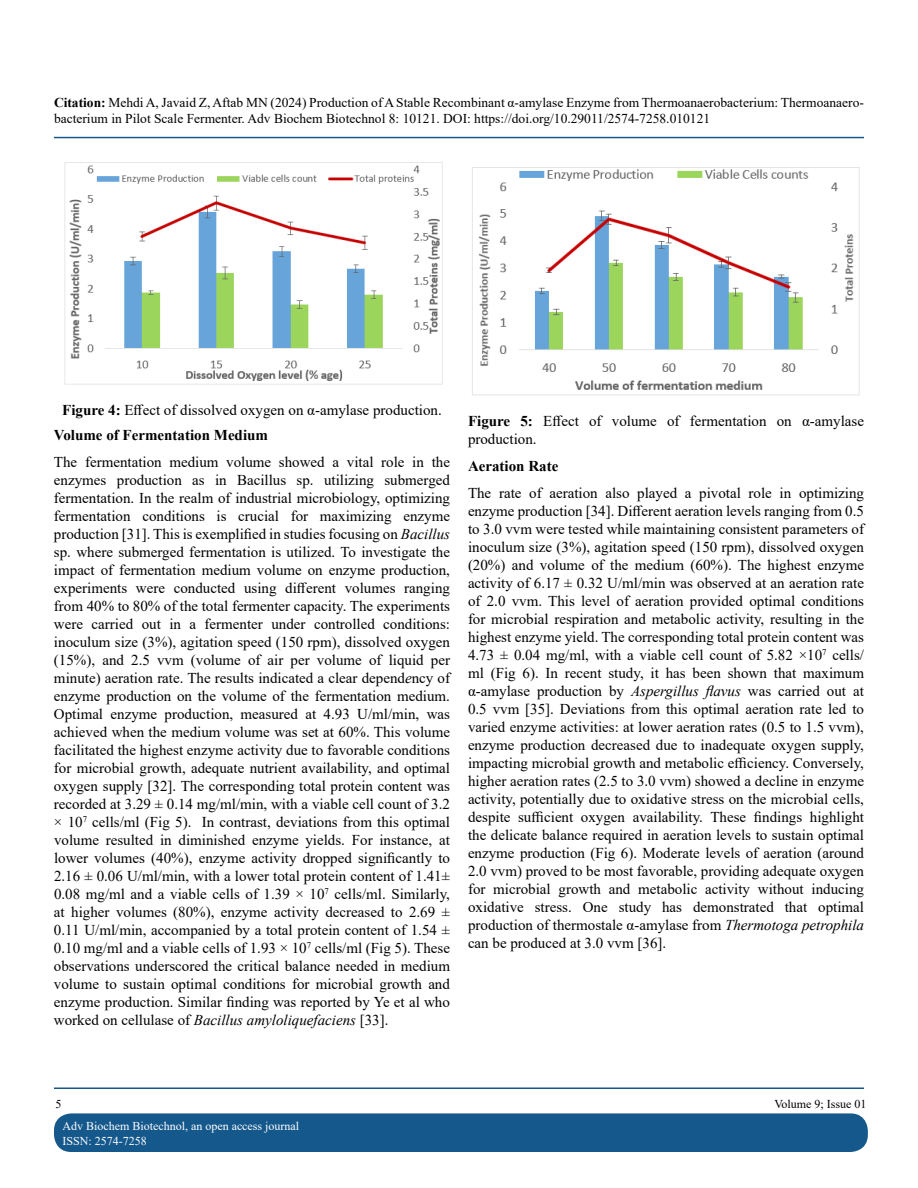
<style>
.page{position:relative;width:918px;height:1188px;background:#fff}
.page>*{position:absolute;margin:0;border:0;box-sizing:border-box;transform-origin:0 0}
.t1{font:15px/18px "Times New Roman";color:#000}
.t2{font:700 15px "Times New Roman";color:#000}
.t3{font:13.5px/16.2px "Times New Roman";color:#000}
.t4{font:12px/14.4px "Times New Roman";color:#fff}
.t5{font:12px "Times New Roman";color:#000}
.s1{font-weight:700}
.s2{font-style:italic}
</style>
<div class="page">
<hr style="left:54px;top:137px;width:810px;height:1px;background:#15588c">
<hr style="left:54px;top:1088px;width:810px;height:1px;background:#15588c">
<div style="left:55px;top:1114px;width:812px;height:37px;background:#15588c;border-radius:17px"></div>
<div style="left:54px;top:1113px;width:814px;height:39px;border:2px solid #15588c;border-radius:17px"></div>
<img style="left:64px;top:162px;width:379px;height:223px">
<img style="left:472px;top:167px;width:388px;height:229px">
<p class="t3" style="left:54px;top:94px;width:811px"><span class="s1">Citation:</span> Mehdi A, Javaid Z, Aftab MN (2024) Production of A Stable Recombinant α-amylase Enzyme from Thermoanaerobacterium: Thermoanaero&shy;bacterium in Pilot Scale Fermenter. Adv Biochem Biotechnol 8: 10121. DOI: https://doi.org/10.29011/2574-7258.010121</p>
<p class="t1" style="left:54px;top:397px;width:389px;line-height:25.5px;text-indent:8px"><span class="s1">Figure 4:</span> Effect of dissolved oxygen on α-amylase production.<br><span class="s1">Volume of Fermentation Medium</span></p>
<p class="t1" style="left:54px;top:453px;width:398px;text-align:justify">The fermentation medium volume showed a vital role in the enzymes production as in Bacillus sp. utilizing submerged fermentation. In the realm of industrial microbiology, optimizing fermentation conditions is crucial for maximizing enzyme production [31]. This is exemplified in studies focusing on <span class="s2">Bacillus </span>sp. where submerged fermentation is utilized. To investigate the impact of fermentation medium volume on enzyme production, experiments were conducted using different volumes ranging from 40% to 80% of the total fermenter capacity. The experiments were carried out in a fermenter under controlled conditions: inoculum size (3%), agitation speed (150 rpm), dissolved oxygen (15%), and 2.5 vvm (volume of air per volume of liquid per minute) aeration rate. The results indicated a clear depend<span class="s2">e</span>ncy of enzyme production on the volume of the fermentation medium.<br>Optimal enzyme production, measured at 4.93 U/ml/min, was achieved when the medium volume was set at 60%. This volume facilitated the highest enzyme activity due to favorable conditions for microbial growth, adequate nutrient availability, and optimal oxygen supply [32]. The corresponding total protein content was recorded at 3.29 ± 0.14 mg/ml/min, with a viable cell count of 3.2 × 10<sup>7</sup> cells/ml (Fig 5). In contrast, deviations from this optimal volume resulted in diminished enzyme yields. For instance, at lower volumes (40%), enzyme activity dropped significantly to 2.16 ± 0.06 U/ml/min, with a lower total protein content of 1.41± 0.08 mg/ml and a viable cells of 1.39 × 10<sup>7</sup> cells/ml. Similarly, at higher volumes (80%), enzyme activity decreased to 2.69 ± 0.11 U/ml/min, accompanied by a total protein content of 1.54 ± 0.10 mg/ml and a viable cells of 1.93 × 10<sup>7</sup> cells/ml (Fig 5). These observations underscored the critical balance needed in medium volume to sustain optimal conditions for microbial growth and enzyme production. Similar finding was reported by Ye et al who worked on cellulase of <span class="s2">Bacillus amyloliquefaciens</span> [33].</p>
<p class="t1" style="left:468px;top:412px;width:398px"><span class="s1">Figure 5:</span> Effect of volume of fermentation on α-amylase production.</p>
<p class="t2" style="left:468px;top:455px;width:92px">Aeration Rate</p>
<p class="t1" style="left:468px;top:484px;width:398px;text-align:justify">The rate of aeration also played a pivotal role in optimizing enzyme production [34]. Different aeration levels ranging from 0.5 to 3.0 vvm were tested while maintaining consistent parameters of inoculum size (3%), agitation speed (150 rpm), dissolved oxygen (20%) and volume of the medium (60%). The highest enzyme activity of 6.17 ± 0.32 U/ml/min was observed at an aeration rate of 2.0 vvm. This level of aeration provided optimal conditions for microbial respiration and metabolic activity, resulting in the highest enzyme yield. The corresponding total protein content was 4.73 ± 0.04 mg/ml, with a viable cell count of 5.82 ×10<sup>7</sup> cells/ ml (Fig 6). In recent study, it has been shown that maximum α-amylase production by <span class="s2">Aspergillus flavus</span> was carried out at 0.5 vvm [35]. Deviations from this optimal aeration rate led to varied enzyme activities: at lower aeration rates (0.5 to 1.5 vvm), enzyme production decreased due to inadequate oxygen supply, impacting microbial growth and metabolic efficiency. Conversely, higher aeration rates (2.5 to 3.0 vvm) showed a decline in enzyme activity, potentially due to oxidative stress on the microbial cells, despite sufficient oxygen availability. These findings highlight the delicate balance required in aeration levels to sustain optimal enzyme production (Fig 6). Moderate levels of aeration (around 2.0 vvm) proved to be most favorable, providing adequate oxygen for microbial growth and metabolic activity without inducing oxidative stress. One study has demonstrated that optimal production of thermostale α-amylase from <span class="s2">Thermotoga petrophila </span>can be produced at 3.0 vvm [36].</p>
<p class="t5" style="left:56px;top:1095px;width:7px">5</p>
<p class="t5" style="left:774px;top:1095px;width:94px">Volume 9; Issue 01</p>
<p class="t4" style="left:62px;top:1119px;width:238px">Adv Biochem Biotechnol, an open access journal<br>ISSN: 2574-7258</p>
</div>
